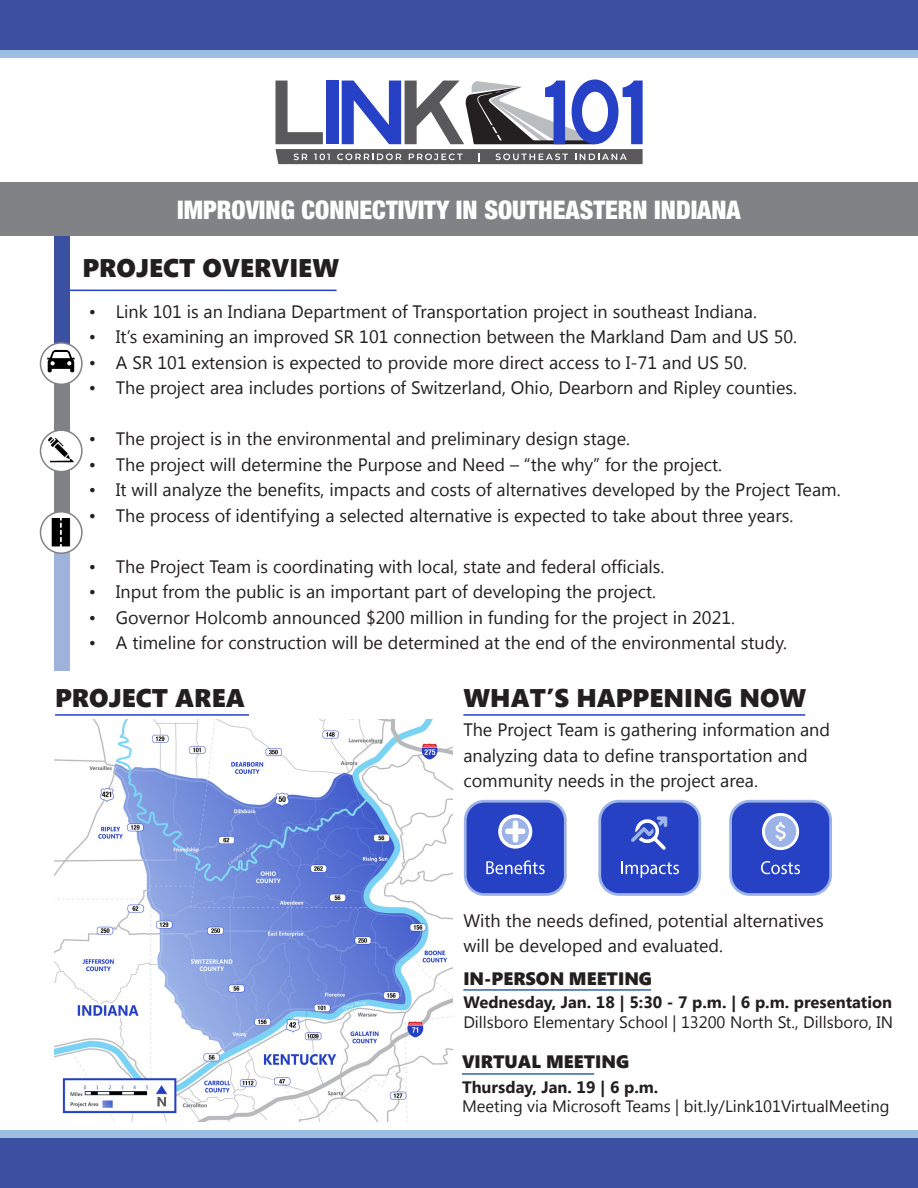
<style>
.page{position:relative;width:918px;height:1188px;background:#fff}
.page>*{position:absolute;margin:0;border:0;box-sizing:border-box;transform-origin:0 0}
.t1{font:25.5px "Segoe UI Black";color:#231f20}
.t2{font:900 condensed 25.5px "Helvetica Neue";color:#fff}
.t3{font:18px/25.5px "Segoe UI";color:#231f20}
.t4{font:18px "Segoe UI Black";color:#231f20}
.t5{font:16.5px "Segoe UI";color:#231f20}
.t6{font:700 16.5px "Segoe UI";color:#231f20}
</style>
<div class="page">
<div style="left:0;top:1134px;width:918px;height:54px;background:#3c50a2"></div>
<hr style="left:54px;top:290px;width:283px;height:1px;background:#2641c5">
<div style="left:0;top:1130px;width:918px;height:8px;background:#9cbee3"></div>
<div style="left:54px;top:533px;width:15px;height:138px;background:#9eb2db"></div>
<div style="left:54px;top:363px;width:15px;height:170px;background:#818285"></div>
<div style="left:54px;top:221px;width:15px;height:142px;background:#3c50a2"></div>
<div style="left:40px;top:343px;width:42px;height:41px;background:#fff;border-radius:50%"></div>
<div style="left:40px;top:342px;width:43px;height:43px;border:2px solid #818285;border-radius:50%"></div>
<svg style="left:40px;top:512px;width:42px;height:41px"></svg>
<div style="left:40px;top:511px;width:43px;height:43px;border:2px solid #818285;border-radius:50%"></div>
<svg style="left:40px;top:430px;width:42px;height:42px"></svg>
<div style="left:40px;top:429px;width:43px;height:43px;border:2px solid #818285;border-radius:50%"></div>
<svg style="left:47px;top:350px;width:28px;height:22px"></svg>
<img style="left:52px;top:518px;width:18px;height:29px">
<img style="left:47px;top:437px;width:28px;height:29px">
<svg style="left:49px;top:457px;width:27px;height:6px"></svg>
<hr style="left:462px;top:1073px;width:132px;height:2px;background:#2e65b1">
<hr style="left:463px;top:989px;width:188px;height:2px;background:#2e65b1">
<svg style="left:275px;top:79px;width:368px;height:85px"></svg>
<div style="left:1px;top:0;width:917px;height:54px;background:#3c50a2"></div>
<div style="left:1px;top:51px;width:917px;height:7px;background:#9cbee3"></div>
<img style="left:55px;top:719px;width:398px;height:402px">
<hr style="left:55px;top:714px;width:194px;height:2px;background:#2641c5">
<div style="left:0;top:183px;width:918px;height:53px;background:#818285"></div>
<hr style="left:463px;top:714px;width:342px;height:2px;background:#2641c5">
<div style="left:465px;top:801px;width:100px;height:94px;background:#2641c4;border-radius:19px"></div>
<div style="left:464px;top:800px;width:103px;height:96px;border:3px solid #9bb3e7;border-radius:19px"></div>
<svg style="left:486px;top:860px;width:59px;height:14px"></svg>
<svg style="left:498px;top:814px;width:34px;height:35px"></svg>
<svg style="left:502px;top:818px;width:27px;height:27px"></svg>
<div style="left:600px;top:801px;width:100px;height:94px;background:#2641c4;border-radius:19px"></div>
<div style="left:598px;top:800px;width:103px;height:96px;border:3px solid #9bb3e7;border-radius:19px"></div>
<svg style="left:621px;top:861px;width:58px;height:17px"></svg>
<svg style="left:631px;top:816px;width:36px;height:34px"></svg>
<div style="left:729px;top:800px;width:103px;height:96px;border:3px solid #9bb3e7;border-radius:19px"></div>
<svg style="left:731px;top:801px;width:100px;height:94px;background:#4860cd"></svg>
<p class="t2" style="left:177px;top:189px;width:565px">IMPROVING CONNECTIVITY IN SOUTHEASTERN INDIANA</p>
<p class="t1" style="left:82px;top:249px;width:258px">PROJECT OVERVIEW</p>
<p class="t3" style="left:89px;top:298px;width:670px">• Link 101 is an Indiana Department of Transportation project in southeast Indiana.</p>
<p class="t3" style="left:89px;top:323px;width:710px">• It’s examining an improved SR 101 connection between the Markland Dam and US 50.</p>
<p class="t3" style="left:89px;top:349px;width:660px">• A SR 101 extension is expected to provide more direct access to I-71 and US 50.</p>
<p class="t3" style="left:89px;top:374px;width:710px">• The project area includes portions of Switzerland, Ohio, Dearborn and Ripley counties.</p>
<p class="t3" style="left:89px;top:425px;width:543px">• The project is in the environmental and preliminary design stage.</p>
<p class="t3" style="left:89px;top:451px;width:635px">• The project will determine the Purpose and Need – “the why” for the project.</p>
<p class="t3" style="left:89px;top:476px;width:753px">• It will analyze the benefits, impacts and costs of alternatives developed by the Project Team.</p>
<p class="t3" style="left:89px;top:502px;width:706px">• The process of identifying a selected alternative is expected to take about three years.</p>
<p class="t3" style="left:89px;top:553px;width:577px">• The Project Team is coordinating with local, state and federal officials.</p>
<p class="t3" style="left:89px;top:578px;width:569px">• Input from the public is an important part of developing the project.</p>
<p class="t3" style="left:89px;top:604px;width:648px">• Governor Holcomb announced $200 million in funding for the project in 2021.</p>
<p class="t3" style="left:89px;top:629px;width:700px">• A timeline for construction will be determined at the end of the environmental study.</p>
<p class="t1" style="left:55px;top:680px;width:191px">PROJECT AREA</p>
<p class="t1" style="left:463px;top:680px;width:345px">WHAT’S HAPPENING NOW</p>
<p class="t3" style="left:463px;top:716px;width:368px">The Project Team is gathering information and analyzing data to define transportation and community needs in the project area.</p>
<p class="t3" style="left:463px;top:907px;width:362px">With the needs defined, potential alternatives will be developed and evaluated.</p>
<p class="t4" style="left:463px;top:965px;width:190px">IN-PERSON MEETING</p>
<p class="t6" style="left:463px;top:990px;width:430px">Wednesday, Jan. 18 | 5:30 - 7 p.m. | 6 p.m. presentation</p>
<p class="t5" style="left:463px;top:1010px;width:431px">Dillsboro Elementary School | 13200 North St., Dillsboro, IN</p>
<p class="t4" style="left:462px;top:1049px;width:169px">VIRTUAL MEETING</p>
<p class="t6" style="left:462px;top:1075px;width:198px">Thursday, Jan. 19 | 6 p.m.</p>
<p class="t5" style="left:462px;top:1095px;width:429px">Meeting via Microsoft Teams | bit.ly/Link101VirtualMeeting</p>
</div>
